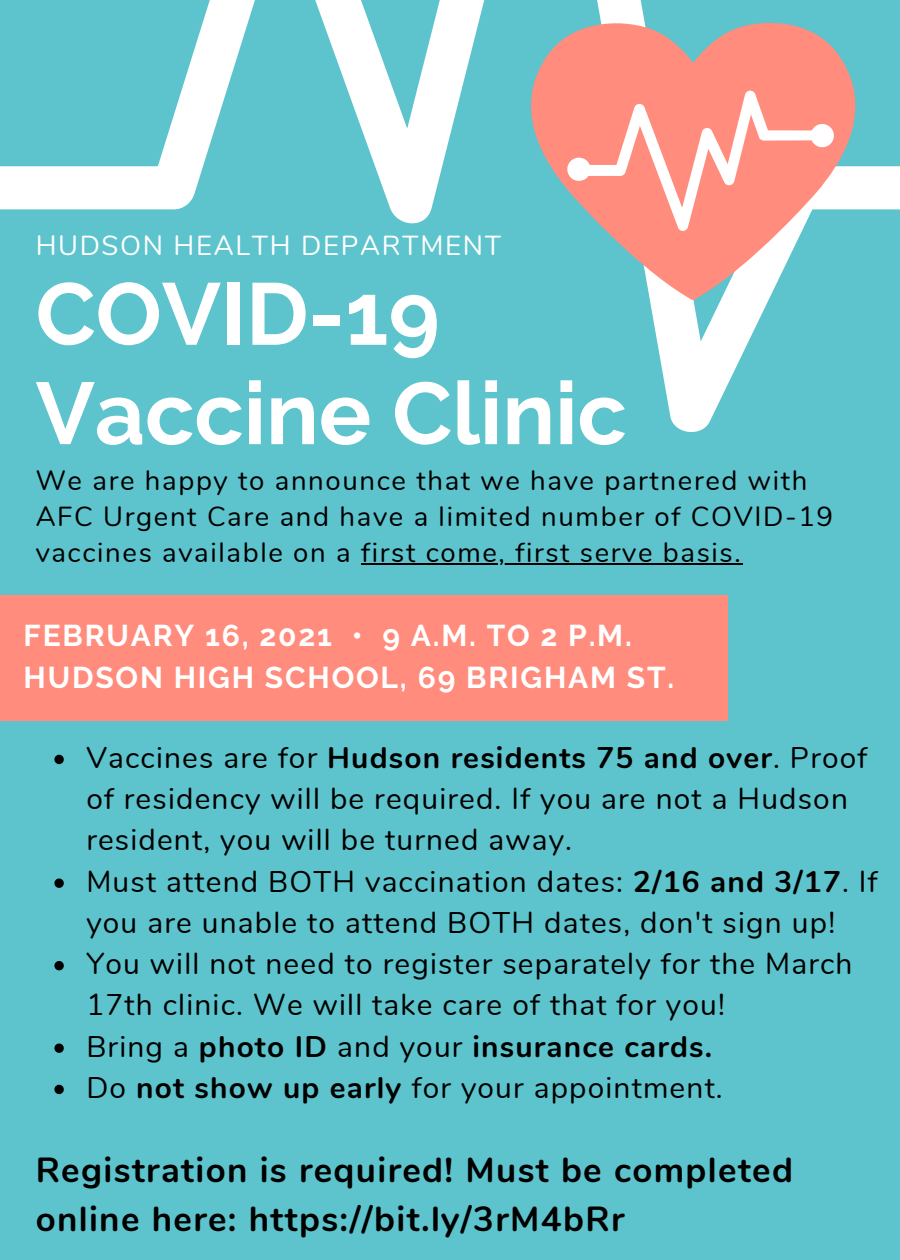
<style>
.page{position:relative;width:900px;height:1260px;background:#5dc3cc}
.page>*{position:absolute;margin:0;border:0;box-sizing:border-box;transform-origin:0 0}
.t1{font:700 87.5px/99.5px "Raleway";color:#fff}
.t2{font:700 34.75px/48.8px "Nunito";letter-spacing:.04em;color:#000}
.t3{font:700 30px "Raleway";letter-spacing:.06em;color:#fff}
.t4{font:29.75px/41.2px "Nunito";letter-spacing:.04em;color:#000}
.t5{font:700 29.75px "Nunito";letter-spacing:.04em;color:#000}
.t6{font:27.5px/35.5px "Nunito";letter-spacing:.06em;color:#000}
.t7{font:27.5px "Nunito";letter-spacing:.06em;color:#fff}
.s1{font-weight:700}
.s2{font-weight:400}
</style>
<div class="page">
<svg style="left:0;top:0;width:900px;height:431px"></svg>
<div style="left:0;top:596px;width:728px;height:125px;background:#ff8c7c"></div>
<hr style="left:361px;top:563px;width:381px;height:2px;background:#000">
<svg style="left:54px;top:755px;width:10px;height:9px"></svg>
<svg style="left:54px;top:879px;width:10px;height:9px"></svg>
<svg style="left:54px;top:961px;width:10px;height:9px"></svg>
<svg style="left:54px;top:1044px;width:10px;height:9px"></svg>
<svg style="left:54px;top:1085px;width:10px;height:9px"></svg>
<svg style="left:531px;top:23px;width:324px;height:277px;fill:#ff8c7c"></svg>
<svg style="left:567px;top:91px;width:267px;height:140px;background:#f8a498"></svg>
<p class="t7" style="left:36px;top:227px;width:467px">HUDSON HEALTH DEPARTMENT</p>
<p class="t1" style="left:36px;top:264px;width:593px">COVID-19<br>Vaccine Clinic</p>
<p class="t6" style="left:36px;top:464px;width:799px">We are happy to announce that we have partnered with<br>AFC Urgent Care and have a limited number of COVID-19 vaccines available on a first come, first serve basis.</p>
<p class="t3" style="left:24px;top:618px;width:610px">FEBRUARY 16, 2021 • 9 A.M. TO 2 P.M.</p>
<p class="t3" style="left:24px;top:660px;width:652px">HUDSON HIGH SCHOOL, 69 BRIGHAM ST.</p>
<p class="t4" style="left:86px;top:737px;width:782px">Vaccines are for <span class="s1">Hudson residents 75 and over</span>. Proof of residency will be required. If you are not a Hudson resident, you will be turned away.</p>
<p class="t4" style="left:86px;top:861px;width:793px">Must attend BOTH vaccination dates: <span class="s1">2/16 and 3/17</span>. If you are unable to attend BOTH dates, don't sign up!</p>
<p class="t4" style="left:86px;top:944px;width:768px">You will not need to register separately for the March<br>17th clinic. We will take care of that for you!</p>
<p class="t5" style="left:86px;top:1027px;width:627px"><span class="s2">Bring a</span> photo ID <span class="s2">and your</span> insurance cards.</p>
<p class="t4" style="left:86px;top:1067px;width:638px">Do <span class="s1">not show up early</span> for your appointment.</p>
<p class="t2" style="left:36px;top:1146px;width:759px">Registration is required! Must be completed online here: https://bit.ly/3rM4bRr</p>
</div>
